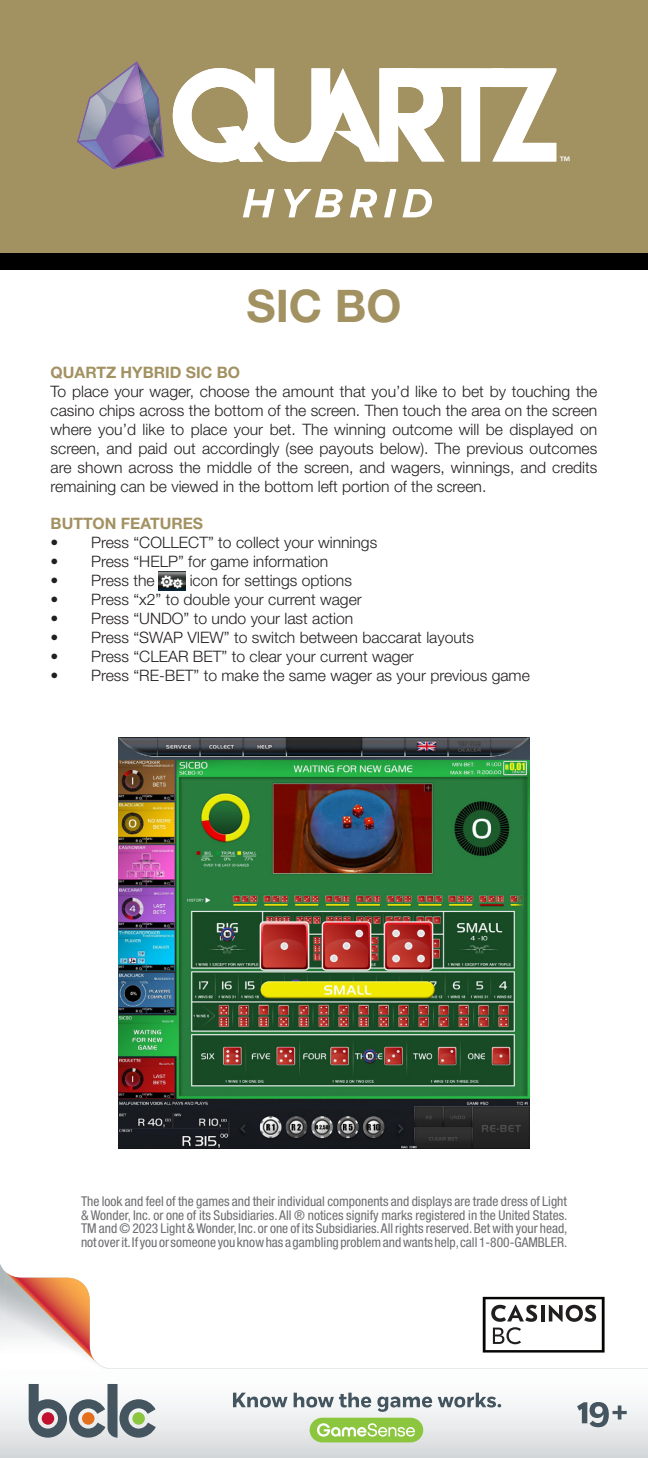
<style>
.page{position:relative;width:648px;height:1458px;background:#fff}
.page>*{position:absolute;margin:0;border:0;box-sizing:border-box;transform-origin:0 0}
.t1{font:700 45px "Helvetica Neue LT Std";color:#a29161}
.t2{font:17.1px "Myriad Pro";color:#fff}
.t3{font:300 15.75px/18.9px "Helvetica Neue LT Std";color:#231f20;text-align:justify}
.t4{font:700 15.75px "Helvetica Neue LT Std";color:#a29161}
.t5{font:condensed 13.5px/13.5px "Helvetica Neue LT Std";color:#6c6d70}
</style>
<div class="page">
<div style="left:0;top:0;width:648px;height:253px;background:#a29161"></div>
<div style="left:0;top:253px;width:648px;height:16px;background:#000001"></div>
<img style="left:119px;top:738px;width:410px;height:410px">
<img style="left:158px;top:572px;width:28px;height:19px">
<svg style="left:171px;top:68px;width:385px;height:95px"></svg>
<svg style="left:77px;top:62px;width:87px;height:107px;background:#8f7c90"></svg>
<svg style="left:243px;top:189px;width:32px;height:28px"></svg>
<svg style="left:284px;top:189px;width:59px;height:28px"></svg>
<svg style="left:350px;top:189px;width:27px;height:28px"></svg>
<svg style="left:384px;top:189px;width:12px;height:28px"></svg>
<svg style="left:403px;top:189px;width:29px;height:28px"></svg>
<svg style="left:0;top:1384px;width:648px;height:74px"></svg>
<img style="left:0;top:1264px;width:5px;height:76px">
<svg style="left:29px;top:1384px;width:127px;height:54px"></svg>
<div style="left:42px;top:1412px;width:12px;height:13px;background:#c3102f;border-radius:50%"></div>
<div style="left:82px;top:1412px;width:13px;height:13px;background:#e4701e;border-radius:50%"></div>
<div style="left:132px;top:1412px;width:13px;height:13px;background:#8bc63e;border-radius:50%"></div>
<svg style="left:577px;top:1402px;width:50px;height:25px"></svg>
<svg style="left:233px;top:1393px;width:55px;height:15px"></svg>
<svg style="left:294px;top:1393px;width:77px;height:15px"></svg>
<svg style="left:377px;top:1397px;width:55px;height:15px"></svg>
<svg style="left:438px;top:1393px;width:63px;height:15px"></svg>
<div style="left:310px;top:1418px;width:113px;height:24px;background:#8bc63e;border-radius:13px"></div>
<svg style="left:317px;top:1423px;width:98px;height:14px"></svg>
<svg style="left:5px;top:1271px;width:643px;height:98px"></svg>
<p class="t1" style="left:246px;top:278px;width:157px">SIC BO</p>
<p class="t2" style="left:559px;top:152px;width:12px">™</p>
<p class="t4" style="left:51px;top:363px;width:191px">QUARTZ HYBRID SIC BO</p>
<p class="t3" style="left:51px;top:382px;width:548px">To place your wager, choose the amount that you’d like to bet by touching the casino chips across the bottom of the screen. Then touch the area on the screen where you’d like to place your bet. The winning outcome will be displayed on screen, and paid out accordingly (see payouts below). The previous outcomes are shown across the middle of the screen, and wagers, winnings, and credits remaining can be viewed in the bottom left portion of the screen.</p>
<p class="t4" style="left:51px;top:514px;width:154px">BUTTON FEATURES</p>
<p class="t3" style="left:51px;top:533px;width:328px">• Press “COLLECT” to collect your winnings</p>
<p class="t3" style="left:51px;top:552px;width:279px">• Press “HELP” for game information</p>
<p class="t3" style="left:51px;top:571px;width:106px">• Press the</p>
<p class="t3" style="left:190px;top:571px;width:164px">icon for settings options</p>
<p class="t3" style="left:51px;top:590px;width:313px">• Press “x2” to double your current wager</p>
<p class="t3" style="left:51px;top:609px;width:304px">• Press “UNDO” to undo your last action</p>
<p class="t3" style="left:51px;top:627px;width:425px">• Press “SWAP VIEW” to switch between baccarat layouts</p>
<p class="t3" style="left:51px;top:646px;width:365px">• Press “CLEAR BET” to clear your current wager</p>
<p class="t3" style="left:51px;top:665px;width:481px">• Press “RE-BET” to make the same wager as your previous game</p>
<p class="t5" style="left:81px;top:1195px;width:488px">The look and feel of the games and their individual components and displays are trade dress of Light &amp; Wonder, Inc. or one of its Subsidiaries. All ® notices signify marks registered in the United States.</p>
<p class="t5" style="left:81px;top:1222px;width:488px">TM and © 2023 Light &amp; Wonder, Inc. or one of its Subsidiaries. All rights reserved. Bet with your head, not over it. If you or someone you know has a gambling problem and wants help, call 1-800-GAMBLER.</p>
</div>
